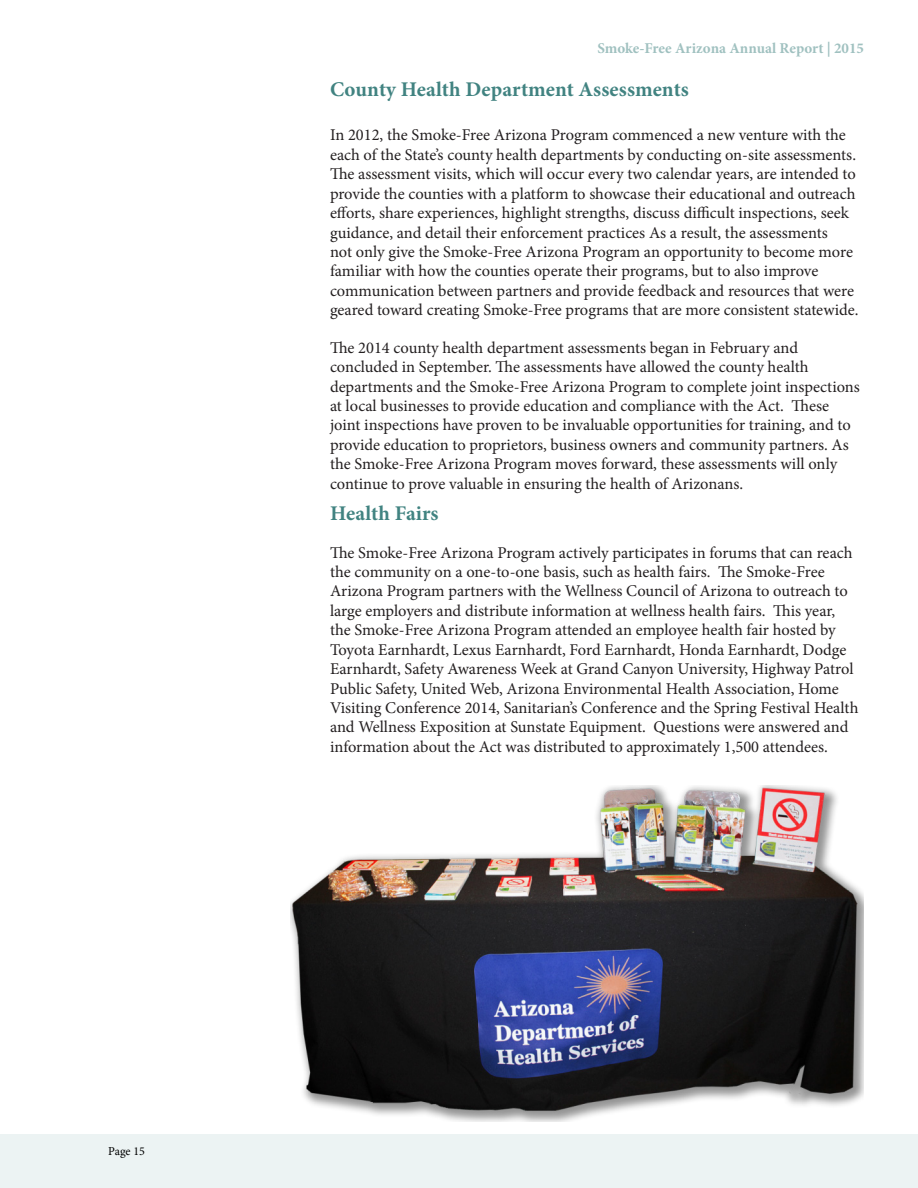
<style>
.page{position:relative;width:918px;height:1188px;background:#fff}
.page>*{position:absolute;margin:0;border:0;box-sizing:border-box;transform-origin:0 0}
.t1{font:700 20.85px "Minion Pro";letter-spacing:.005em;color:#418381}
.body{font:16.5px/19.5px "Minion Pro";letter-spacing:-.005em;color:#231f20}
.t2{font:700 15px "Minion Pro";color:#a0c1c0}
.t3{font:12px "Minion Pro";color:#000}
</style>
<div class="page">
<div style="left:0;top:1134px;width:918px;height:54px;background:#ecf3f3"></div>
<img style="left:290px;top:785px;width:574px;height:336px">
<p class="t3" style="left:108px;top:1143px;width:38px">Page 15</p>
<p class="t2" style="left:597px;top:37px;width:268px">Smoke-Free Arizona Annual Report | 2015</p>
<p class="t1" style="left:330px;top:75px;width:360px">County Health Department Assessments</p>
<p class="body" style="left:330px;top:125px;width:530px">In 2012, the Smoke-Free Arizona Program commenced a new venture with the each of the State’s county health departments by conducting on-site assessments.<br>The assessment visits, which will occur every two calendar years, are intended to provide the counties with a platform to showcase their educational and outreach efforts, share experiences, highlight strengths, discuss difficult inspections, seek guidance, and detail their enforcement practices As a result, the assessments<br>not only give the Smoke-Free Arizona Program an opportunity to become more familiar with how the counties operate their programs, but to also improve communication between partners and provide feedback and resources that were geared toward creating Smoke-Free programs that are more consistent statewide.</p>
<p class="body" style="left:330px;top:338px;width:531px">The 2014 county health department assessments began in February and concluded in September. The assessments have allowed the county health departments and the Smoke-Free Arizona Program to complete joint inspections at local businesses to provide education and compliance with the Act. These joint inspections have proven to be invaluable opportunities for training, and to provide education to proprietors, business owners and community partners. As the Smoke-Free Arizona Program moves forward, these assessments will only continue to prove valuable in ensuring the health of Arizonans.</p>
<p class="t1" style="left:330px;top:499px;width:110px">Health Fairs</p>
<p class="body" style="left:330px;top:543px;width:530px">The Smoke-Free Arizona Program actively participates in forums that can reach the community on a one-to-one basis, such as health fairs. The Smoke-Free Arizona Program partners with the Wellness Council of Arizona to outreach to large employers and distribute information at wellness health fairs. This year, the Smoke-Free Arizona Program attended an employee health fair hosted by Toyota Earnhardt, Lexus Earnhardt, Ford Earnhardt, Honda Earnhardt, Dodge Earnhardt, Safety Awareness Week at Grand Canyon University, Highway Patrol Public Safety, United Web, Arizona Environmental Health Association, Home Visiting Conference 2014, Sanitarian’s Conference and the Spring Festival Health and Wellness Exposition at Sunstate Equipment. Questions were answered and information about the Act was distributed to approximately 1,500 attendees.</p>
</div>
